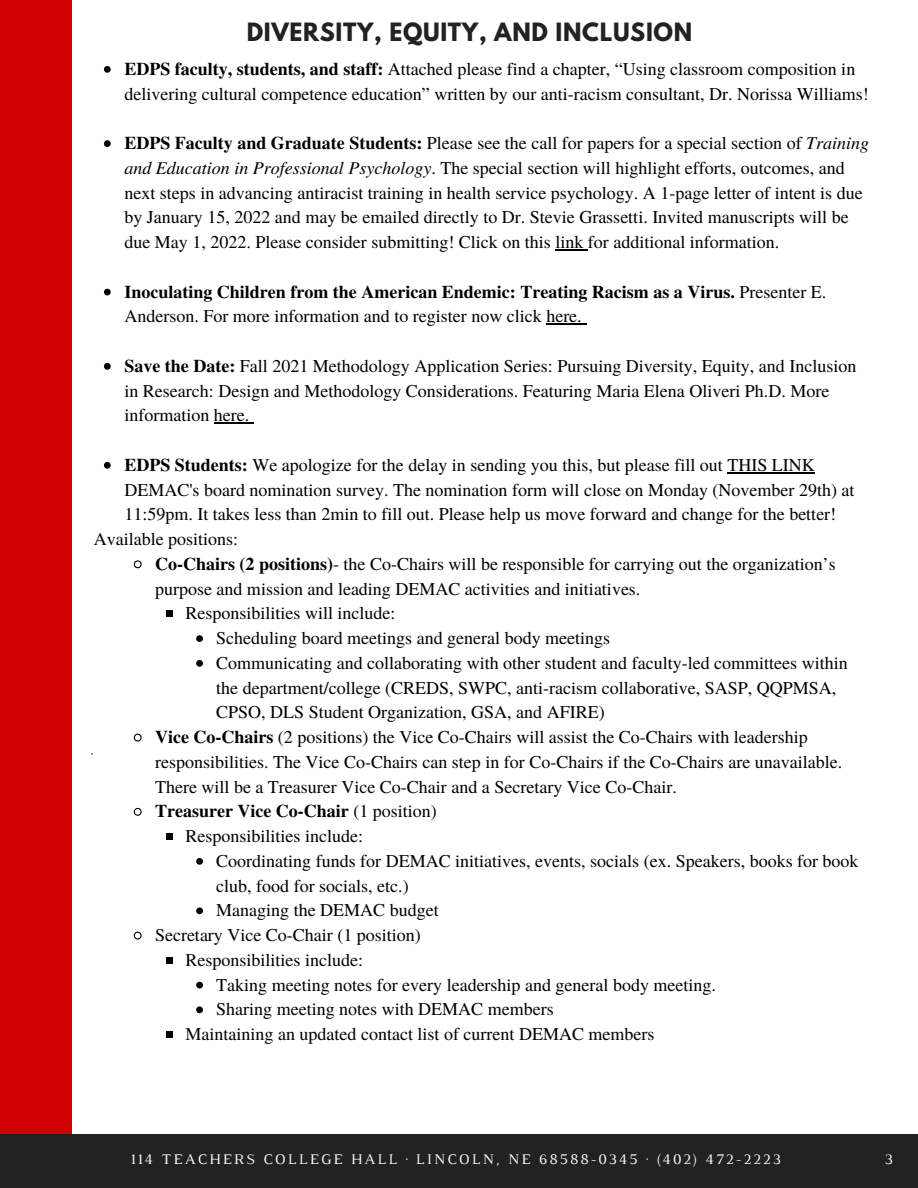
<style>
.page{position:relative;width:918px;height:1188px;background:#fff}
.page>*{position:absolute;margin:0;border:0;box-sizing:border-box;transform-origin:0 0}
.t1{font:700 22.35px "League Spartan";letter-spacing:.03em;color:#222}
.t2{font:18px/24.8px "Te X Gyre Termes";color:#000}
.t3{font:700 18px/24.8px "Te X Gyre Termes";color:#000}
.t4{font:15.45px "Luthier";color:#000}
.t5{font:15px "Luthier";letter-spacing:.14em;color:#fff}
.s1{font-weight:700}
.s2{font-style:italic}
.s3{font-weight:400}
</style>
<div class="page">
<div style="left:0;top:0;width:72px;height:1188px;background:#d00101"></div>
<div style="left:0;top:1134px;width:918px;height:54px;background:#222"></div>
<svg style="left:104px;top:66px;width:7px;height:7px"></svg>
<svg style="left:104px;top:140px;width:7px;height:7px"></svg>
<hr style="left:555px;top:249px;width:33px;height:1px;background:#000">
<svg style="left:104px;top:289px;width:7px;height:6px"></svg>
<hr style="left:546px;top:324px;width:36px;height:1px;background:#000">
<svg style="left:104px;top:363px;width:7px;height:7px"></svg>
<hr style="left:214px;top:423px;width:35px;height:1px;background:#000">
<svg style="left:104px;top:462px;width:7px;height:7px"></svg>
<hr style="left:727px;top:472px;width:88px;height:1px;background:#000">
<svg style="left:133px;top:560px;width:9px;height:9px"></svg>
<div style="left:166px;top:610px;width:7px;height:7px;background:#000"></div>
<svg style="left:196px;top:635px;width:7px;height:7px"></svg>
<svg style="left:196px;top:660px;width:7px;height:7px"></svg>
<svg style="left:133px;top:733px;width:9px;height:9px"></svg>
<svg style="left:133px;top:807px;width:9px;height:9px"></svg>
<div style="left:166px;top:833px;width:7px;height:7px;background:#000"></div>
<svg style="left:196px;top:858px;width:7px;height:7px"></svg>
<svg style="left:196px;top:907px;width:7px;height:7px"></svg>
<svg style="left:133px;top:931px;width:9px;height:9px"></svg>
<div style="left:166px;top:957px;width:7px;height:7px;background:#000"></div>
<svg style="left:196px;top:982px;width:7px;height:6px"></svg>
<svg style="left:196px;top:1006px;width:7px;height:7px"></svg>
<div style="left:166px;top:1031px;width:7px;height:7px;background:#000"></div>
<p class="t1" style="left:247px;top:21px;width:447px">DIVERSITY, EQUITY, AND INCLUSION</p>
<p class="t2" style="left:124px;top:56px;width:746px"><span class="s1">EDPS faculty, students, and staff:</span> Attached please find a chapter, “Using classroom composition in delivering cultural competence education” written by our anti-racism consultant, Dr. Norissa Williams!</p>
<p class="t2" style="left:124px;top:130px;width:746px"><span class="s1">EDPS Faculty and Graduate Students:</span> Please see the call for papers for a special section of <span class="s2">Training and Education in Professional Psychology</span>. The special section will highlight efforts, outcomes, and next steps in advancing antiracist training in health service psychology. A 1-page letter of intent is due by January 15, 2022 and may be emailed directly to Dr. Stevie Grassetti. Invited manuscripts will be due May 1, 2022. Please consider submitting! Click on this link for additional information.</p>
<p class="t3" style="left:124px;top:278px;width:703px">Inoculating Children from the American Endemic: Treating Racism as a Virus. <span class="s3">Presenter E.<br>Anderson. For more information and to register now click here.</span></p>
<p class="t2" style="left:124px;top:353px;width:733px"><span class="s1">Save the Date:</span> Fall 2021 Methodology Application Series: Pursuing Diversity, Equity, and Inclusion in Research: Design and Methodology Considerations. Featuring Maria Elena Oliveri Ph.D. More information here.</p>
<p class="t2" style="left:124px;top:452px;width:732px"><span class="s1">EDPS Students:</span> We apologize for the delay in sending you this, but please fill out THIS LINK<br>DEMAC's board nomination survey. The nomination form will close on Monday (November 29th) at<br>11:59pm. It takes less than 2min to fill out. Please help us move forward and change for the better!</p>
<p class="t2" style="left:155px;top:551px;width:682px"><span class="s1">Co-Chairs (2 positions)</span>- the Co-Chairs will be responsible for carrying out the organization’s purpose and mission and leading DEMAC activities and initiatives.</p>
<p class="t2" style="left:186px;top:600px;width:212px">Responsibilities will include:</p>
<p class="t2" style="left:216px;top:625px;width:395px">Scheduling board meetings and general body meetings</p>
<p class="t2" style="left:216px;top:650px;width:633px">Communicating and collaborating with other student and faculty-led committees within the department/college (CREDS, SWPC, anti-racism collaborative, SASP, QQPMSA,<br>CPSO, DLS Student Organization, GSA, and AFIRE)</p>
<p class="t2" style="left:155px;top:724px;width:689px"><span class="s1">Vice Co-Chairs</span> (2 positions) the Vice Co-Chairs will assist the Co-Chairs with leadership responsibilities. The Vice Co-Chairs can step in for Co-Chairs if the Co-Chairs are unavailable.<br>There will be a Treasurer Vice Co-Chair and a Secretary Vice Co-Chair.</p>
<p class="t3" style="left:155px;top:798px;width:283px">Treasurer Vice Co-Chair <span class="s3">(1 position)</span></p>
<p class="t2" style="left:186px;top:823px;width:179px">Responsibilities include:</p>
<p class="t2" style="left:216px;top:848px;width:644px">Coordinating funds for DEMAC initiatives, events, socials (ex. Speakers, books for book club, food for socials, etc.)</p>
<p class="t2" style="left:216px;top:897px;width:224px">Managing the DEMAC budget</p>
<p class="t2" style="left:155px;top:922px;width:267px">Secretary Vice Co-Chair (1 position)</p>
<p class="t2" style="left:186px;top:947px;width:179px">Responsibilities include:</p>
<p class="t2" style="left:216px;top:971px;width:501px">Taking meeting notes for every leadership and general body meeting.</p>
<p class="t2" style="left:216px;top:996px;width:339px">Sharing meeting notes with DEMAC members</p>
<p class="t2" style="left:186px;top:1021px;width:470px">Maintaining an updated contact list of current DEMAC members</p>
<p class="t2" style="left:94px;top:526px;width:146px">Available positions:</p>
<p class="t4" style="left:91px;top:748px;width:3px">·</p>
<p class="t5" style="left:131px;top:1154px;width:652px">114 TEACHERS COLLEGE HALL · LINCOLN, NE 68588-0345 · (402) 472-2223</p>
<p class="t5" style="left:885px;top:1154px;width:10px">3</p>
</div>
